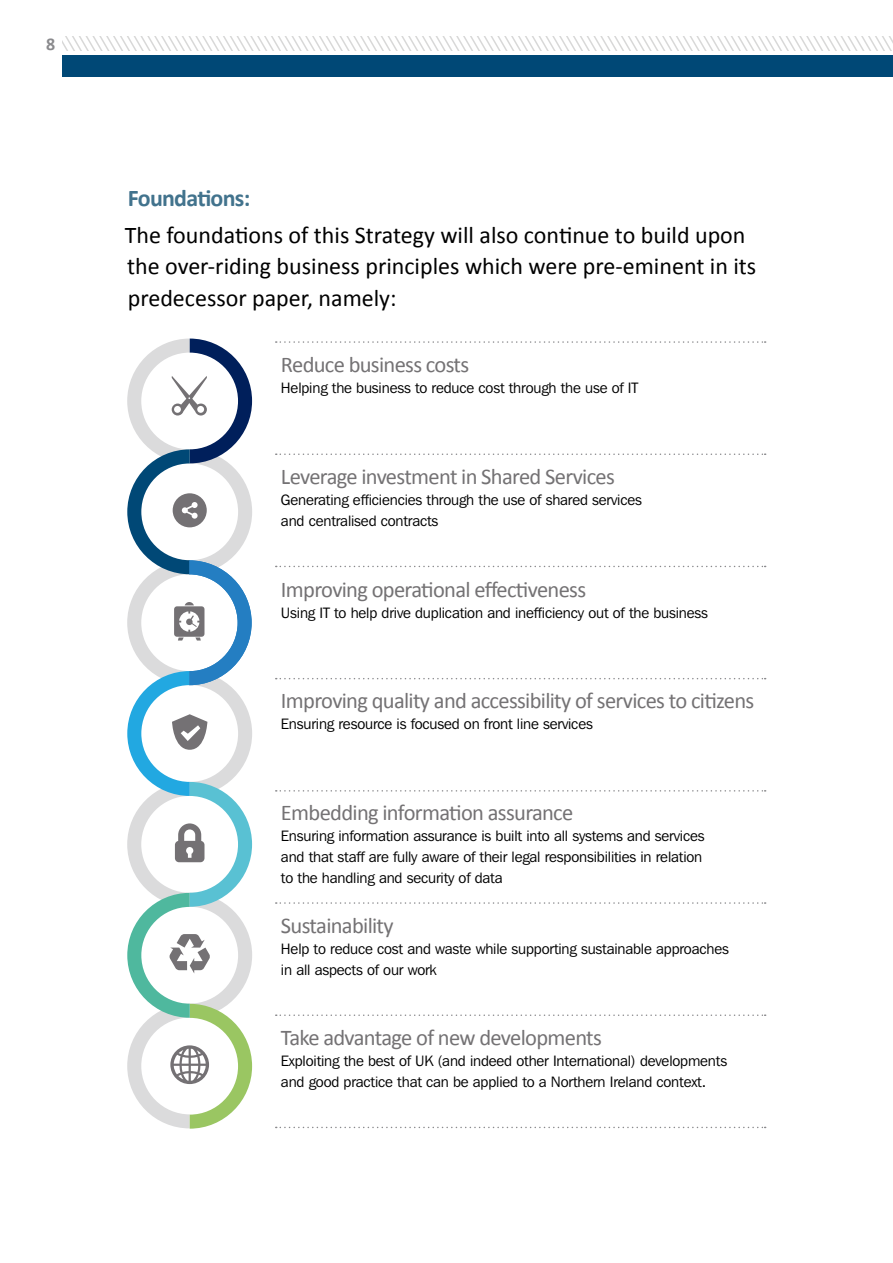
<style>
.page{position:relative;width:893px;height:1263px;background:#fff}
.page>*{position:absolute;margin:0;border:0;box-sizing:border-box;transform-origin:0 0}
.t1{font:24px/31.5px "Calibri";color:#000}
.t2{font:700 24px "Calibri";letter-spacing:-.03em;color:#42738d}
.bullets{font:22.5px "Calibri";letter-spacing:-.03em;color:#747274}
.t3{font:700 18px "Calibri";color:#8a8a8d}
.bullets-2{font:15px "Franklin Gothic IT Cby BT";letter-spacing:-.01em;color:#000}
</style>
<div class="page">
<div style="left:62px;top:56px;width:831px;height:21px;background:#004876"></div>
<svg style="left:62px;top:36px;width:831px;height:15px"></svg>
<svg style="left:127px;top:339px;width:125px;height:790px"></svg>
<svg style="left:276px;top:341px;width:490px;height:2px"></svg>
<svg style="left:276px;top:453px;width:490px;height:2px"></svg>
<svg style="left:276px;top:566px;width:490px;height:1px"></svg>
<svg style="left:276px;top:678px;width:490px;height:1px"></svg>
<svg style="left:276px;top:790px;width:490px;height:1px"></svg>
<svg style="left:276px;top:902px;width:490px;height:2px"></svg>
<svg style="left:276px;top:1014px;width:490px;height:2px"></svg>
<svg style="left:276px;top:1127px;width:490px;height:1px"></svg>
<p class="t3" style="left:46px;top:32px;width:11px">8</p>
<p class="t2" style="left:128px;top:183px;width:124px">Foundations:</p>
<p class="t1" style="left:125px;top:218px;width:633px">The foundations of this Strategy will also continue to build upon the over-riding business principles which were pre-eminent in its predecessor paper, namely:</p>
<p class="bullets" style="left:281px;top:351px;width:190px">Reduce business costs</p>
<p class="bullets-2" style="left:281px;top:379px;width:359px">Helping the business to reduce cost through the use of IT</p>
<p class="bullets" style="left:281px;top:462px;width:335px">Leverage investment in Shared Services</p>
<p class="bullets-2" style="left:281px;top:490px;width:362px">Generating efficiencies through the use of shared services</p>
<p class="bullets-2" style="left:281px;top:511px;width:159px">and centralised contracts</p>
<p class="bullets" style="left:281px;top:576px;width:307px">Improving operational effectiveness</p>
<p class="bullets-2" style="left:281px;top:604px;width:428px">Using IT to help drive duplication and inefficiency out of the business</p>
<p class="bullets" style="left:281px;top:687px;width:475px">Improving quality and accessibility of services to citizens</p>
<p class="bullets-2" style="left:281px;top:715px;width:313px">Ensuring resource is focused on front line services</p>
<p class="bullets" style="left:281px;top:799px;width:294px">Embedding information assurance</p>
<p class="bullets-2" style="left:281px;top:827px;width:425px">Ensuring information assurance is built into all systems and services</p>
<p class="bullets-2" style="left:281px;top:848px;width:423px">and that staff are fully aware of their legal responsibilities in relation</p>
<p class="bullets-2" style="left:281px;top:869px;width:223px">to the handling and security of data</p>
<p class="bullets" style="left:281px;top:911px;width:114px">Sustainability</p>
<p class="bullets-2" style="left:281px;top:939px;width:449px">Help to reduce cost and waste while supporting sustainable approaches</p>
<p class="bullets-2" style="left:281px;top:960px;width:157px">in all aspects of our work</p>
<p class="bullets" style="left:281px;top:1023px;width:322px">Take advantage of new developments</p>
<p class="bullets-2" style="left:281px;top:1051px;width:448px">Exploiting the best of UK (and indeed other International) developments</p>
<p class="bullets-2" style="left:281px;top:1072px;width:427px">and good practice that can be applied to a Northern Ireland context.</p>
</div>
